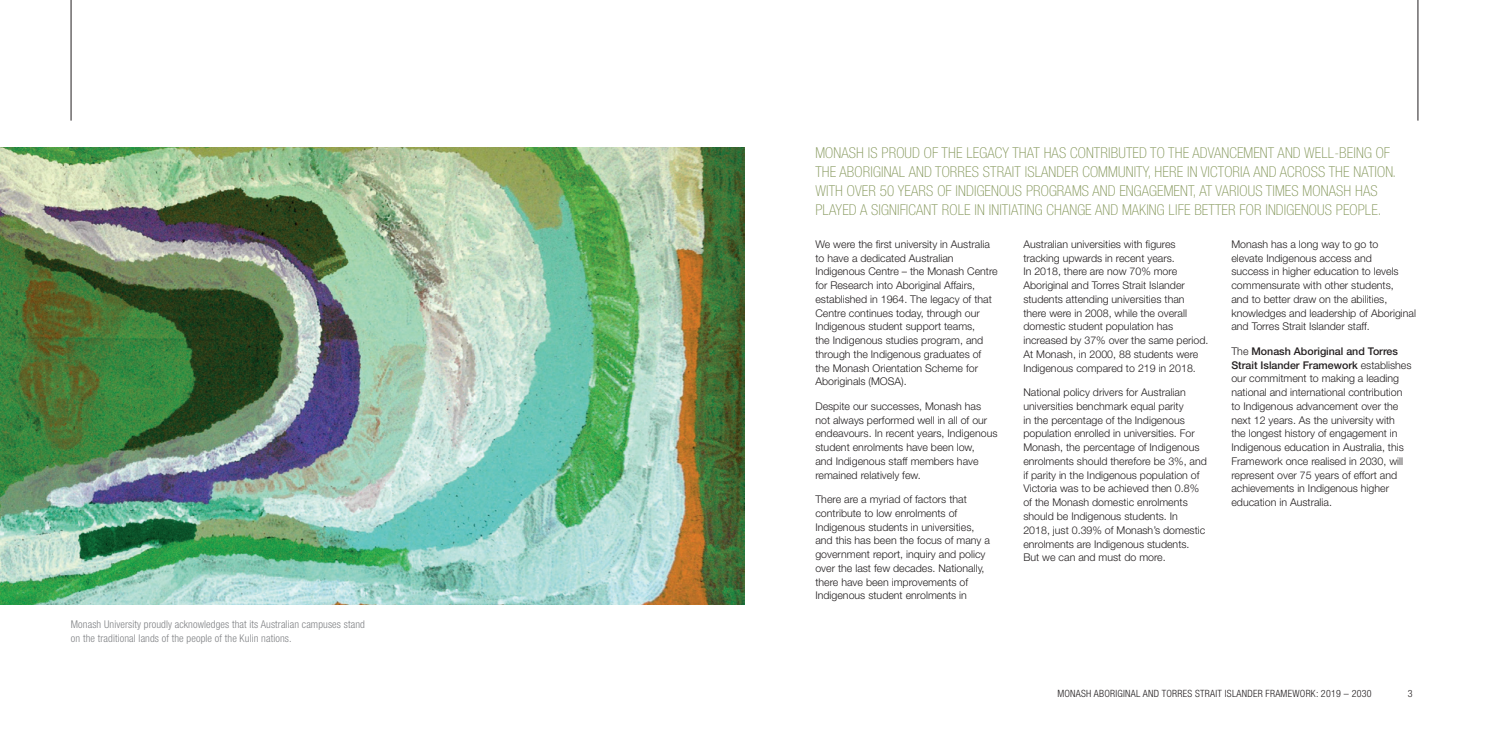
<style>
.page{position:relative;width:1489px;height:745px;background:#fff}
.page>*{position:absolute;margin:0;border:0;box-sizing:border-box;transform-origin:0 0}
.t1{font:100 condensed 15px/18.8px "Helvetica Neue";letter-spacing:.01em;color:#819456}
.t2{font:300 10.62px/13.8px "Helvetica Neue";color:#231f20}
.t3{font:300 condensed 10.62px/13.8px "Helvetica Neue";letter-spacing:.01em;color:#808285}
.t4{font:300 condensed 10px "Helvetica Neue";letter-spacing:.025em;color:#231f20}
.s1{font-weight:500}
</style>
<div class="page">
<hr style="left:1417px;top:0;width:1px;height:120px;background:#231f20">
<hr style="left:71px;top:0;width:1px;height:120px;background:#231f20">
<img style="left:0;top:147px;width:744px;height:457px">
<p class="t3" style="left:71px;top:617px;width:295px">Monash University proudly acknowledges that its Australian campuses stand on the traditional lands of the people of the Kulin nations.</p>
<p class="t1" style="left:815px;top:143px;width:582px">MONASH IS PROUD OF THE LEGACY THAT HAS CONTRIBUTED TO THE ADVANCEMENT AND WELL-BEING OF THE ABORIGINAL AND TORRES STRAIT ISLANDER COMMUNITY, HERE IN VICTORIA AND ACROSS THE NATION.<br>WITH OVER 50 YEARS OF INDIGENOUS PROGRAMS AND ENGAGEMENT, AT VARIOUS TIMES MONASH HAS PLAYED A SIGNIFICANT ROLE IN INITIATING CHANGE AND MAKING LIFE BETTER FOR INDIGENOUS PEOPLE.</p>
<p class="t2" style="left:815px;top:237px;width:184px">We were the first university in Australia to have a dedicated Australian Indigenous Centre – the Monash Centre for Research into Aboriginal Affairs, established in 1964. The legacy of that Centre continues today, through our Indigenous student support teams,<br>the Indigenous studies program, and through the Indigenous graduates of the Monash Orientation Scheme for Aboriginals (MOSA).</p>
<p class="t2" style="left:815px;top:399px;width:184px">Despite our successes, Monash has not always performed well in all of our endeavours. In recent years, Indigenous student enrolments have been low,<br>and Indigenous staff members have remained relatively few.</p>
<p class="t2" style="left:815px;top:492px;width:176px">There are a myriad of factors that contribute to low enrolments of Indigenous students in universities, and this has been the focus of many a government report, inquiry and policy over the last few decades. Nationally, there have been improvements of Indigenous student enrolments in</p>
<p class="t2" style="left:1023px;top:237px;width:187px">Australian universities with figures tracking upwards in recent years.<br>In 2018, there are now 70% more Aboriginal and Torres Strait Islander students attending universities than there were in 2008, while the overall domestic student population has increased by 37% over the same period.<br>At Monash, in 2000, 88 students were Indigenous compared to 219 in 2018.</p>
<p class="t2" style="left:1023px;top:385px;width:185px">National policy drivers for Australian universities benchmark equal parity<br>in the percentage of the Indigenous population enrolled in universities. For Monash, the percentage of Indigenous enrolments should therefore be 3%, and if parity in the Indigenous population of Victoria was to be achieved then 0.8% of the Monash domestic enrolments should be Indigenous students. In 2018, just 0.39% of Monash’s domestic enrolments are Indigenous students.<br>But we can and must do more.</p>
<p class="t2" style="left:1231px;top:237px;width:186px">Monash has a long way to go to<br>elevate Indigenous access and<br>success in higher education to levels commensurate with other students,<br>and to better draw on the abilities, knowledges and leadership of Aboriginal and Torres Strait Islander staff.</p>
<p class="t2" style="left:1231px;top:343px;width:182px">The <span class="s1">Monash Aboriginal and Torres Strait Islander Framework</span> establishes our commitment to making a leading national and international contribution to Indigenous advancement over the next 12 years. As the university with the longest history of engagement in Indigenous education in Australia, this Framework once realised in 2030, will represent over 75 years of effort and achievements in Indigenous higher education in Australia.</p>
<p class="t4" style="left:1057px;top:687px;width:316px">MONASH ABORIGINAL AND TORRES STRAIT ISLANDER FRAMEWORK: 2019 – 2030</p>
<p class="t4" style="left:1407px;top:687px;width:6px">3</p>
</div>
